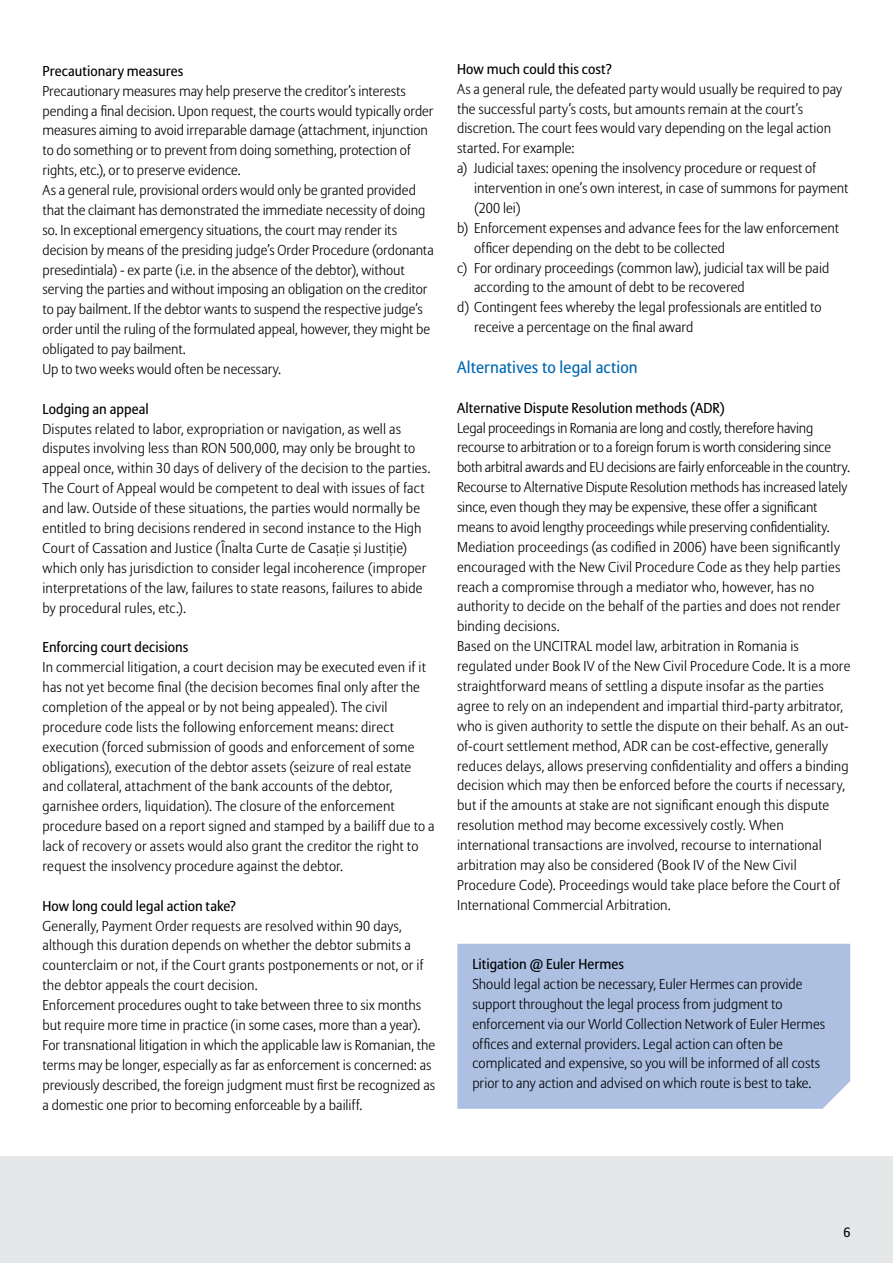
<style>
.page{position:relative;width:893px;height:1263px;background:#fff}
.page>*{position:absolute;margin:0;border:0;box-sizing:border-box;transform-origin:0 0}
.t1{font:16.5px "Allianz Sans";letter-spacing:.01em;color:#0067b1}
.t2{font:300 14.25px/20px "Allianz Sans";letter-spacing:.005em;color:#000}
.t3{font:14.25px "Allianz Sans";letter-spacing:.005em;color:#000}
.t4{font:13.5px "Allianz Sans";color:#000}
</style>
<div class="page">
<div style="left:0;top:1156px;width:893px;height:107px;background:#e6e7e8"></div>
<div style="left:457px;top:944px;width:393px;height:165px;background:#adc0e2"></div>
<p class="t3" style="left:43px;top:62px;width:143px">Precautionary measures</p>
<p class="t2" style="left:43px;top:81px;width:393px">Precautionary measures may help preserve the creditor’s interests pending a final decision. Upon request, the courts would typically order measures aiming to avoid irreparable damage (attachment, injunction to do something or to prevent from doing something, protection of rights, etc.), or to preserve evidence.<br>As a general rule, provisional orders would only be granted provided that the claimant has demonstrated the immediate necessity of doing so. In exceptional emergency situations, the court may render its decision by means of the presiding judge’s Order Procedure (ordonanta presedintiala) - ex parte (i.e. in the absence of the debtor), without serving the parties and without imposing an obligation on the creditor to pay bailment. If the debtor wants to suspend the respective judge’s order until the ruling of the formulated appeal, however, they might be obligated to pay bailment.<br>Up to two weeks would often be necessary.</p>
<p class="t3" style="left:43px;top:400px;width:108px">Lodging an appeal</p>
<p class="t2" style="left:43px;top:419px;width:389px">Disputes related to labor, expropriation or navigation, as well as disputes involving less than RON 500,000, may only be brought to appeal once, within 30 days of delivery of the decision to the parties.<br>The Court of Appeal would be competent to deal with issues of fact and law. Outside of these situations, the parties would normally be entitled to bring decisions rendered in second instance to the High Court of Cassation and Justice (Înalta Curte de Casație și Justiție) which only has jurisdiction to consider legal incoherence (improper interpretations of the law, failures to state reasons, failures to abide by procedural rules, etc.).</p>
<p class="t3" style="left:43px;top:639px;width:147px">Enforcing court decisions</p>
<p class="t2" style="left:43px;top:658px;width:394px">In commercial litigation, a court decision may be executed even if it has not yet become final (the decision becomes final only after the completion of the appeal or by not being appealed). The civil procedure code lists the following enforcement means: direct execution (forced submission of goods and enforcement of some obligations), execution of the debtor assets (seizure of real estate and collateral, attachment of the bank accounts of the debtor, garnishee orders, liquidation). The closure of the enforcement procedure based on a report signed and stamped by a bailiff due to a lack of recovery or assets would also grant the creditor the right to request the insolvency procedure against the debtor.</p>
<p class="t3" style="left:43px;top:897px;width:195px">How long could legal action take?</p>
<p class="t2" style="left:43px;top:916px;width:394px">Generally, Payment Order requests are resolved within 90 days, although this duration depends on whether the debtor submits a counterclaim or not, if the Court grants postponements or not, or if the debtor appeals the court decision.<br>Enforcement procedures ought to take between three to six months but require more time in practice (in some cases, more than a year).<br>For transnational litigation in which the applicable law is Romanian, the terms may be longer, especially as far as enforcement is concerned: as previously described, the foreign judgment must first be recognized as a domestic one prior to becoming enforceable by a bailiff.</p>
<p class="t3" style="left:457px;top:60px;width:156px">How much could this cost?</p>
<p class="t2" style="left:457px;top:79px;width:387px">As a general rule, the defeated party would usually be required to pay the successful party’s costs, but amounts remain at the court’s discretion. The court fees would vary depending on the legal action started. For example:<br>a) Judicial taxes: opening the insolvency procedure or request of</p>
<p class="t2" style="left:474px;top:179px;width:376px">intervention in one’s own interest, in case of summons for payment</p>
<p class="t2" style="left:474px;top:199px;width:48px">(200 lei)</p>
<p class="t2" style="left:457px;top:218px;width:383px">b) Enforcement expenses and advance fees for the law enforcement</p>
<p class="t2" style="left:474px;top:238px;width:253px">officer depending on the debt to be collected</p>
<p class="t2" style="left:457px;top:258px;width:374px">c) For ordinary proceedings (common law), judicial tax will be paid</p>
<p class="t2" style="left:474px;top:278px;width:272px">according to the amount of debt to be recovered</p>
<p class="t2" style="left:457px;top:298px;width:366px">d) Contingent fees whereby the legal professionals are entitled to</p>
<p class="t2" style="left:474px;top:318px;width:221px">receive a percentage on the final award</p>
<p class="t1" style="left:457px;top:357px;width:182px">Alternatives to legal action</p>
<p class="t3" style="left:457px;top:399px;width:269px">Alternative Dispute Resolution methods (ADR)</p>
<p class="t2" style="left:457px;top:418px;width:395px">Legal proceedings in Romania are long and costly, therefore having recourse to arbitration or to a foreign forum is worth considering since both arbitral awards and EU decisions are fairly enforceable in the country.<br>Recourse to Alternative Dispute Resolution methods has increased lately since, even though they may be expensive, these offer a significant means to avoid lengthy proceedings while preserving confidentiality.<br>Mediation proceedings (as codified in 2006) have been significantly encouraged with the New Civil Procedure Code as they help parties reach a compromise through a mediator who, however, has no authority to decide on the behalf of the parties and does not render binding decisions.<br>Based on the UNCITRAL model law, arbitration in Romania is regulated under Book IV of the New Civil Procedure Code. It is a more straightforward means of settling a dispute insofar as the parties agree to rely on an independent and impartial third-party arbitrator, who is given authority to settle the dispute on their behalf. As an out&shy;of-court settlement method, ADR can be cost-effective, generally reduces delays, allows preserving confidentiality and offers a binding decision which may then be enforced before the courts if necessary, but if the amounts at stake are not significant enough this dispute resolution method may become excessively costly. When international transactions are involved, recourse to international arbitration may also be considered (Book IV of the New Civil Procedure Code). Proceedings would take place before the Court of International Commercial Arbitration.</p>
<p class="t3" style="left:472px;top:955px;width:153px">Litigation @ Euler Hermes</p>
<p class="t2" style="left:472px;top:975px;width:354px">Should legal action be necessary, Euler Hermes can provide support throughout the legal process from judgment to enforcement via our World Collection Network of Euler Hermes offices and external providers. Legal action can often be complicated and expensive, so you will be informed of all costs prior to any action and advised on which route is best to take.</p>
<p class="t4" style="left:843px;top:1224px;width:9px">6</p>
</div>
